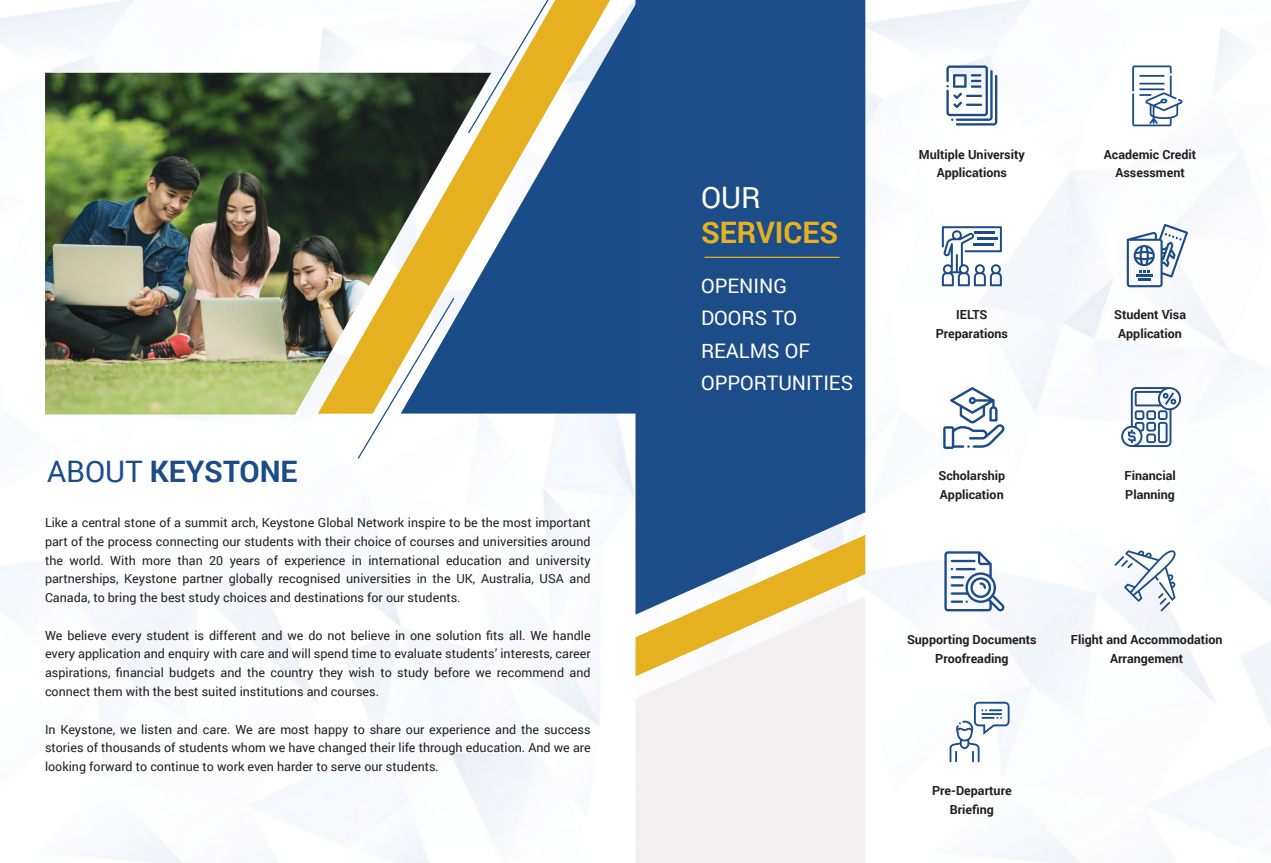
<style>
.page{position:relative;width:1271px;height:863px;background:#fff}
.page>*{position:absolute;margin:0;border:0;box-sizing:border-box;transform-origin:0 0}
.t1{font:700 29.62px "Roboto";color:#1b4c87}
.t2{font:700 29.62px "Roboto";color:#e5b120}
.t3{font:29.62px "Roboto";color:#fff}
.t4{font:20px/32.5px "Roboto";color:#fff}
.t5{font:12.5px/18.8px "Roboto";color:#241f1f;text-align:justify}
.t6{font:700 12.5px/18.8px "Roboto";color:#241f1f;text-align:center}
.s1{font-weight:400}
</style>
<div class="page">
<img style="left:45px;top:73px;width:446px;height:341px">
<svg style="left:318px;top:10px;width:83px;height:403px"></svg>
<svg style="left:356px;top:296px;width:99px;height:163px"></svg>
<svg style="left:401px;top:0;width:234px;height:413px;fill:#1a4d88"></svg>
<div style="left:635px;top:0;width:230px;height:534px;background:#1d4d88"></div>
<div style="left:635px;top:676px;width:230px;height:186px;background:#f2f0f1"></div>
<svg style="left:635px;top:534px;width:230px;height:142px"></svg>
<svg style="left:946px;top:65px;width:51px;height:60px"></svg>
<hr style="left:704px;top:256px;width:135px;height:2px;background:#e5b120">
<svg style="left:1132px;top:65px;width:51px;height:61px"></svg>
<svg style="left:942px;top:226px;width:60px;height:60px"></svg>
<svg style="left:1126px;top:224px;width:62px;height:63px"></svg>
<svg style="left:943px;top:387px;width:61px;height:62px"></svg>
<svg style="left:1121px;top:387px;width:60px;height:60px"></svg>
<svg style="left:944px;top:551px;width:60px;height:60px"></svg>
<hr style="left:955px;top:567px;width:20px;height:3px;background:#1b4c87">
<hr style="left:950px;top:559px;width:25px;height:3px;background:#1b4c87">
<svg style="left:1114px;top:550px;width:62px;height:61px"></svg>
<svg style="left:949px;top:701px;width:60px;height:61px"></svg>
<h1 class="t1" style="left:47px;top:450px;width:252px"><span class="s1">ABOUT</span> KEYSTONE</h1>
<p class="t5" style="left:45px;top:512px;width:547px">Like a central stone of a summit arch, Keystone Global Network inspire to be the most important part of the process connecting our students with their choice of courses and universities around the world. With more than 20 years of experience in international education and university partnerships, Keystone partner globally recognised universities in the UK, Australia, USA and Canada, to bring the best study choices and destinations for our students.</p>
<p class="t5" style="left:45px;top:625px;width:547px">We believe every student is different and we do not believe in one solution fits all. We handle every application and enquiry with care and will spend time to evaluate students’ interests, career aspirations, financial budgets and the country they wish to study before we recommend and connect them with the best suited institutions and courses.</p>
<p class="t5" style="left:45px;top:719px;width:547px">In Keystone, we listen and care. We are most happy to share our experience and the success stories of thousands of students whom we have changed their life through education. And we are looking forward to continue to work even harder to serve our students.</p>
<h1 class="t3" style="left:701px;top:176px;width:61px">OUR</h1>
<h1 class="t2" style="left:701px;top:212px;width:139px">SERVICES</h1>
<h2 class="t4" style="left:701px;top:268px;width:154px">OPENING<br>DOORS TO<br>REALMS OF<br>OPPORTUNITIES</h2>
<p class="t6" style="left:919px;top:144px;width:107px">Multiple University<br>Applications</p>
<p class="t6" style="left:1104px;top:144px;width:94px">Academic Credit<br>Assessment</p>
<p class="t6" style="left:935px;top:305px;width:74px">IELTS<br>Preparations</p>
<p class="t6" style="left:1114px;top:305px;width:73px">Student Visa<br>Application</p>
<p class="t6" style="left:938px;top:465px;width:68px;text-align:left">Scholarship<br>Application</p>
<p class="t6" style="left:1124px;top:465px;width:53px;text-align:left">Financial<br>Planning</p>
<p class="t6" style="left:907px;top:629px;width:131px">Supporting Documents<br>Proofreading</p>
<p class="t6" style="left:1071px;top:629px;width:153px">Flight and Accommodation<br>Arrangement</p>
<p class="t6" style="left:932px;top:780px;width:81px">Pre-Departure<br>Briefing</p>
</div>
